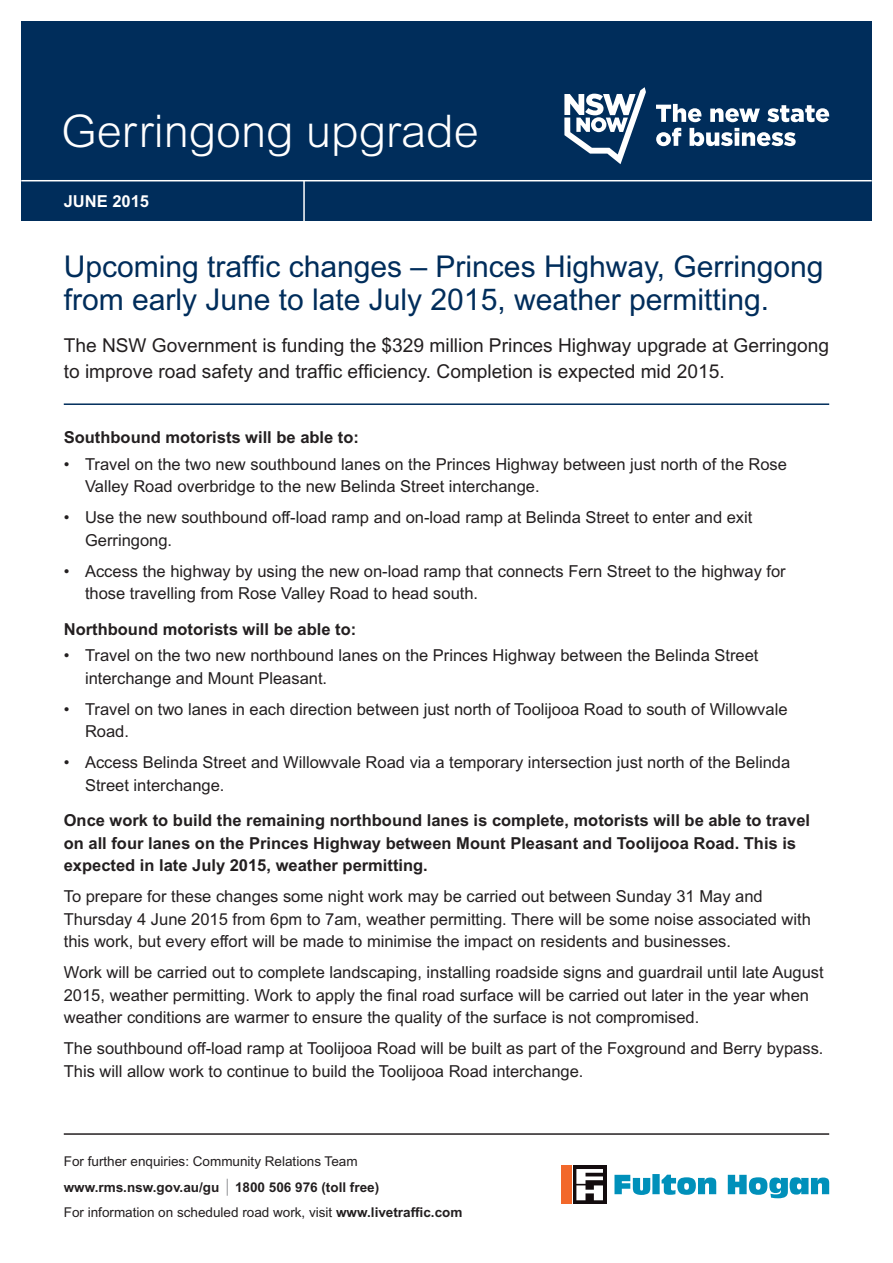
<style>
.page{position:relative;width:893px;height:1263px;background:#fff}
.page>*{position:absolute;margin:0;border:0;box-sizing:border-box;transform-origin:0 0}
.t1{font:300 45px "Arial MT Std";color:#fff}
.Head_1{font:30px/33px "Arial MT Std";color:#002d5b}
.Intro{font:19.2px/25.5px "Arial MT Std";color:#231f20}
.Text{font:16.5px/22.5px "Arial MT Std";color:#231f20}
.Text-2{font:700 16.5px/22.5px "Arial MT Std";color:#231f20}
.Date{font:700 16.5px "Arial MT Std";color:#fff}
.Contact{font:13.5px "Arial MT Std";color:#231f20}
.Contact-2{font:700 13.5px "Arial MT Std";color:#231f20}
.s1{font-weight:700}
</style>
<div class="page">
<div style="left:21px;top:21px;width:851px;height:200px;background:#002d5b"></div>
<hr style="left:64px;top:403px;width:765px;height:2px;background:#002d5b">
<svg style="left:564px;top:87px;width:265px;height:77px"></svg>
<hr style="left:21px;top:180px;width:851px;height:1px;background:#fff">
<hr style="left:303px;top:181px;width:2px;height:40px;background:#fff">
<hr style="left:64px;top:1133px;width:765px;height:2px;background:#231f20">
<svg style="left:227px;top:1179px;width:1px;height:17px"></svg>
<div style="left:573px;top:1165px;width:34px;height:39px;background:#130c0e"></div>
<svg style="left:614px;top:1174px;width:215px;height:24px"></svg>
<div style="left:561px;top:1165px;width:10px;height:39px;background:#f2682b"></div>
<svg style="left:576px;top:1169px;width:27px;height:31px"></svg>
<h1 class="t1" style="left:62px;top:106px;width:419px">Gerringong upgrade</h1>
<p class="Date" style="left:64px;top:191px;width:87px">JUNE 2015</p>
<h1 class="Head_1" style="left:64px;top:250px;width:761px">Upcoming traffic changes – Princes Highway, Gerringong from early June to late July 2015, weather permitting.</h1>
<p class="Intro" style="left:64px;top:333px;width:767px">The NSW Government is funding the $329 million Princes Highway upgrade at Gerringong to improve road safety and traffic efficiency. Completion is expected mid 2015.</p>
<p class="Text-2" style="left:64px;top:426px;width:297px">Southbound motorists will be able to:</p>
<p class="Text" style="left:85px;top:453px;width:703px;text-indent:-21px">• Travel on the two new southbound lanes on the Princes Highway between just north of the Rose<br>Valley Road overbridge to the new Belinda Street interchange.</p>
<p class="Text" style="left:85px;top:506px;width:669px;text-indent:-21px">• Use the new southbound off-load ramp and on-load ramp at Belinda Street to enter and exit<br>Gerringong.</p>
<p class="Text" style="left:85px;top:560px;width:702px;text-indent:-21px">• Access the highway by using the new on-load ramp that connects Fern Street to the highway for those travelling from Rose Valley Road to head south.</p>
<p class="Text-2" style="left:64px;top:617px;width:294px">Northbound motorists will be able to:</p>
<p class="Text" style="left:85px;top:644px;width:675px;text-indent:-21px">• Travel on the two new northbound lanes on the Princes Highway between the Belinda Street interchange and Mount Pleasant.</p>
<p class="Text" style="left:85px;top:698px;width:704px;text-indent:-21px">• Travel on two lanes in each direction between just north of Toolijooa Road to south of Willowvale<br>Road.</p>
<p class="Text" style="left:85px;top:751px;width:707px;text-indent:-21px">• Access Belinda Street and Willowvale Road via a temporary intersection just north of the Belinda<br>Street interchange.</p>
<p class="Text-2" style="left:64px;top:809px;width:748px">Once work to build the remaining northbound lanes is complete, motorists will be able to travel on all four lanes on the Princes Highway between Mount Pleasant and Toolijooa Road. This is expected in late July 2015, weather permitting.</p>
<p class="Text" style="left:64px;top:885px;width:749px">To prepare for these changes some night work may be carried out between Sunday 31 May and<br>Thursday 4 June 2015 from 6pm to 7am, weather permitting. There will be some noise associated with this work, but every effort will be made to minimise the impact on residents and businesses.</p>
<p class="Text" style="left:64px;top:961px;width:761px">Work will be carried out to complete landscaping, installing roadside signs and guardrail until late August<br>2015, weather permitting. Work to apply the final road surface will be carried out later in the year when weather conditions are warmer to ensure the quality of the surface is not compromised.</p>
<p class="Text" style="left:64px;top:1037px;width:761px">The southbound off-load ramp at Toolijooa Road will be built as part of the Foxground and Berry bypass.<br>This will allow work to continue to build the Toolijooa Road interchange.</p>
<p class="Contact" style="left:64px;top:1154px;width:295px">For further enquiries: Community Relations Team</p>
<p class="Contact-2" style="left:64px;top:1179px;width:317px">www.rms.nsw.gov.au/gu 1800 506 976 (toll free)</p>
<p class="Contact" style="left:64px;top:1205px;width:400px">For information on scheduled road work, visit <span class="s1">www.livetraffic.com</span></p>
</div>
